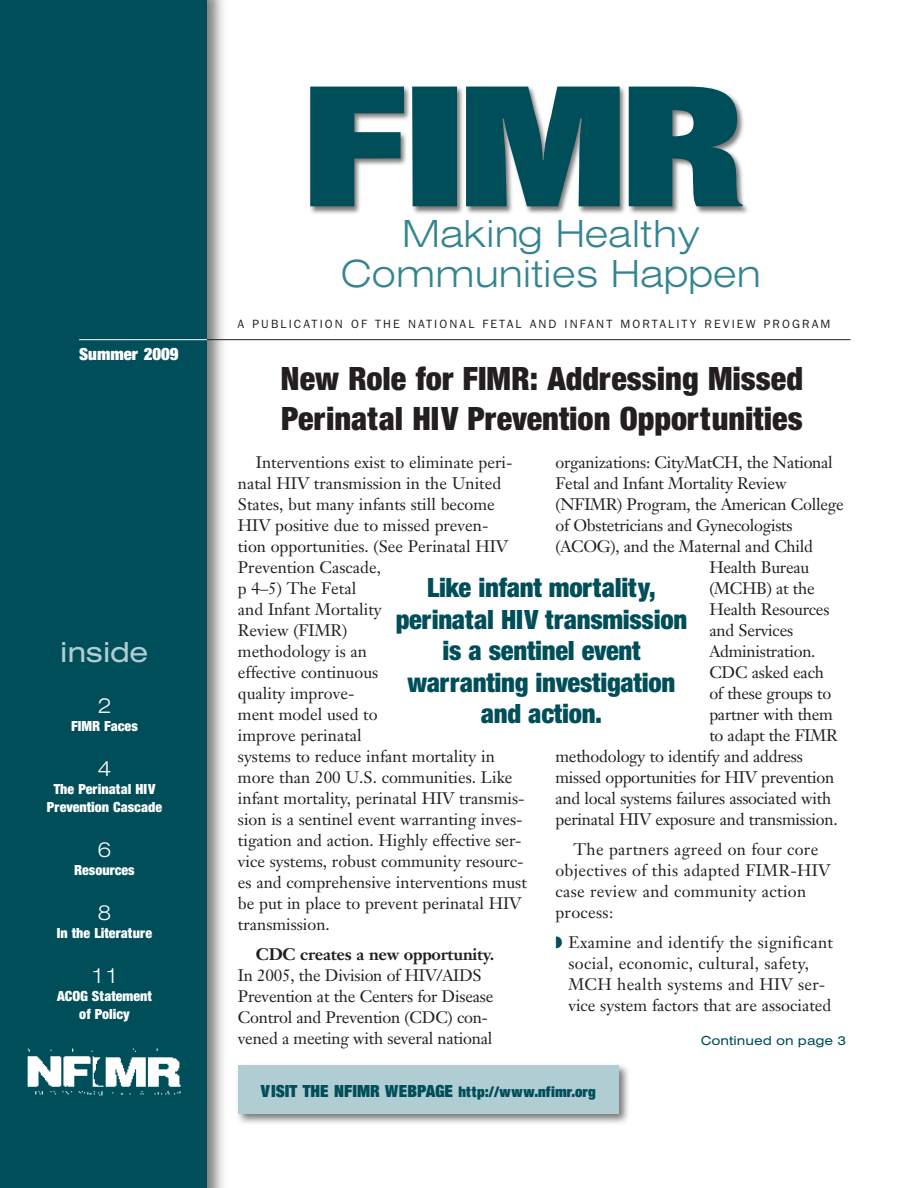
<style>
.page{position:relative;width:918px;height:1188px;background:#fff}
.page>*{position:absolute;margin:0;border:0;box-sizing:border-box;transform-origin:0 0}
.t1{font:179.55px "Sans Extra Black Condensed DTC";color:#004e59;scale:1.3 1}
.t2{font:40.5px "Sans Light Extended DTC";letter-spacing:-.01em;color:#328590}
._1{font:34.5px/40.5px "Sans Black Condensed DTC";color:#231f20}
.t3{font:30px "Sans Extended Regular DTC";letter-spacing:-.02em;color:#b0cdd3}
._1-2{font:28.5px/31.5px "Sans Black Condensed DTC";letter-spacing:-.01em;color:#004e59;text-align:center}
.t4{font:22.5px "Sans Light Extended DTC";color:#fff}
.t5{font:18px "Sans Extra Black Condensed DTC";color:#004e59}
.t6{font:18px "Sans Extra Black Condensed DTC";color:#fff}
.T{font:16.5px/21px "Janson Text";color:#231f20}
.Lb{font:16.5px/21px "Janson Text";letter-spacing:.02em;color:#231f20}
.T-2{font:16.5px/21px "Janson Text";letter-spacing:.02em;color:#231f20}
.t7{font:15px/18px "Sans Black Condensed DTC";color:#fff;text-align:center}
.Jump_Lines{font:13.5px "Sans Extended Regular DTC";color:#004e59}
.t8{font:12px "Franklin Gothic";letter-spacing:.175em;color:#231f20}
.s1{font-weight:700}
.s2{color:#004e59}
.s3{font-size:15.75px}
</style>
<div class="page">
<div style="left:0;top:0;width:232px;height:1188px;background:#231f20;opacity:.6"></div>
<div style="left:0;top:0;width:207px;height:1188px;background:#004e59"></div>
<img style="left:27px;top:1048px;width:154px;height:48px">
<div style="left:309px;top:85px;width:609px;height:222px;background:#231f20;opacity:.6"></div>
<div style="left:235px;top:1062px;width:402px;height:70px;background:#231f20;opacity:.6"></div>
<div style="left:238px;top:1065px;width:381px;height:49px;background:#b0cdd3"></div>
<hr style="left:205px;top:339px;width:645px;height:1px;background:#231f20">
<hr style="left:79px;top:339px;width:128px;height:1px;background:#fff">
<p class="t6" style="left:79px;top:343px;width:101px">Summer 2009</p>
<p class="t3" style="left:60px;top:635px;width:90px">inside</p>
<p class="t4" style="left:98px;top:693px;width:15px">2</p>
<p class="t7" style="left:71px;top:717px;width:68px">FIMR Faces</p>
<p class="t4" style="left:98px;top:756px;width:15px">4</p>
<p class="t7" style="left:47px;top:780px;width:117px">The Perinatal HIV<br>Prevention Cascade</p>
<p class="t4" style="left:98px;top:837px;width:15px">6</p>
<p class="t7" style="left:74px;top:861px;width:62px">Resources</p>
<p class="t4" style="left:98px;top:900px;width:15px">8</p>
<p class="t7" style="left:57px;top:924px;width:97px">In the Literature</p>
<p class="t4" style="left:91px;top:963px;width:29px">11</p>
<p class="t7" style="left:57px;top:987px;width:96px">ACOG Statement of Policy</p>
<p class="t1" style="left:301px;top:37px;width:343px">FIMR</p>
<p class="t2" style="left:402px;top:211px;width:299px">Making Healthy</p>
<p class="t2" style="left:340px;top:251px;width:422px">Communities Happen</p>
<p class="t8" style="left:238px;top:317px;width:584px">A PUBLICATION OF THE NATIONAL FETAL AND I NFANT MORTALITY R EVIEW PROGRAM</p>
<p class="_1" style="left:281px;top:357px;width:524px">New Role for FIMR: Addressing Missed<br>Perinatal HIV Prevention Opportunities</p>
<p class="T" style="left:238px;top:452px;width:290px;text-indent:18px">Interventions exist to eliminate peri&shy;natal HIV transmission in the United<br>States, but many infants still become<br>HIV positive due to missed preven-<br>tion opportunities. (See Perinatal HIV<br>Prevention Cascade,<br>p 4–5) The Fetal<br>and Infant Mortality<br>Review (FIMR)<br>methodology is an<br>effective continuous<br>quality improve-<br>ment model used to<br>improve perinatal<br>systems to reduce infant mortality in more than 200 U.S. communities. Like infant mortality, perinatal HIV transmis&shy;sion is a sentinel event warranting inves&shy;tigation and action. Highly effective ser&shy;vice systems, robust community resourc&shy;es and comprehensive interventions must be put in place to prevent perinatal HIV transmission.</p>
<p class="T" style="left:238px;top:944px;width:258px;text-indent:18px"><span class="s1">CDC creates a new opportunity.<br></span>In 2005, the Division of HIV/AIDS Prevention at the Centers for Disease Control and Prevention (CDC) con&shy;vened a meeting with several national</p>
<p class="T" style="left:555px;top:452px;width:279px">organizations: CityMatCH, the National</p>
<p class="T" style="left:555px;top:473px;width:233px">Fetal and Infant Mortality Review</p>
<p class="T" style="left:555px;top:494px;width:290px">(NFIMR) Program, the American College</p>
<p class="T" style="left:555px;top:515px;width:239px">of Obstetricians and Gynecologists</p>
<p class="T" style="left:555px;top:536px;width:259px">(ACOG), and the Maternal and Child</p>
<p class="T" style="left:709px;top:557px;width:102px">Health Bureau</p>
<p class="T" style="left:709px;top:578px;width:107px">(MCHB) at the</p>
<p class="T" style="left:709px;top:599px;width:122px">Health Resources</p>
<p class="T" style="left:709px;top:620px;width:85px">and Services</p>
<p class="T" style="left:709px;top:641px;width:108px">Administration.</p>
<p class="T" style="left:709px;top:662px;width:116px">CDC asked each</p>
<p class="T" style="left:709px;top:683px;width:124px">of these groups to</p>
<p class="T" style="left:709px;top:704px;width:125px">partner with them</p>
<p class="T" style="left:709px;top:725px;width:130px">to adapt the FIMR</p>
<p class="T" style="left:555px;top:746px;width:249px">methodology to identify and address</p>
<p class="T" style="left:555px;top:767px;width:280px">missed opportunities for HIV prevention</p>
<p class="T" style="left:555px;top:788px;width:277px">and local systems failures associated with</p>
<p class="T" style="left:555px;top:809px;width:284px">perinatal HIV exposure and transmission.</p>
<p class="T-2" style="left:555px;top:839px;width:277px;text-indent:18px">The partners agreed on four core objectives of this adapted FIMR-HIV case review and community action process:</p>
<p class="Lb" style="left:568px;top:932px;width:266px;text-indent:-13px"><span class="s2">◗</span> Examine and identify the significant social, economic, cultural, safety, MCH health systems and HIV ser&shy;vice system factors that are associated</p>
<p class="_1-2" style="left:396px;top:571px;width:293px">Like infant mortality, perinatal HIV transmission is a sentinel event warranting investigation and action.</p>
<p class="Jump_Lines" style="left:701px;top:1033px;width:147px">Continued on page 3</p>
<p class="t5" style="left:261px;top:1080px;width:336px">Visit the NFIMR webpage <span class="s3">http://www.nfimr.org</span></p>
</div>
